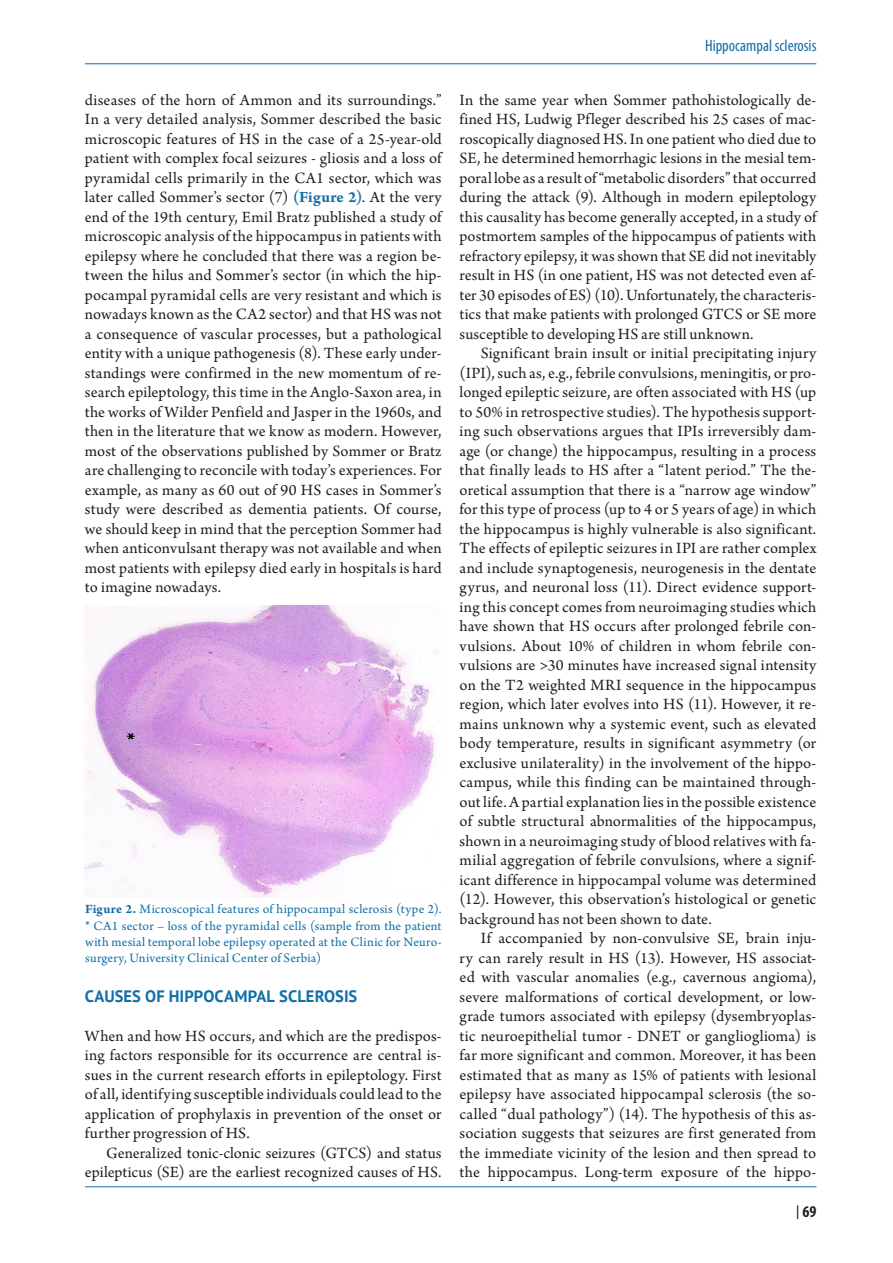
<style>
.page{position:relative;width:893px;height:1263px;background:#fff}
.page>*{position:absolute;margin:0;border:0;box-sizing:border-box;transform-origin:0 0}
.t1{font:16.5px/19.5px "Arno Pro";letter-spacing:.005em;color:#231f20;text-align:justify}
.t2{font:700 16.5px "PT Sans";letter-spacing:.005em;color:#126fa7}
.t3{font:condensed 16.5px "Myriad Pro";color:#126fa7}
.t4{font:700 condensed 16.5px "Myriad Pro";color:#231f20}
.t5{font:13.5px/16.2px "Arno Pro";letter-spacing:.015em;color:#126fa7;text-align:justify}
.s1{font-weight:700;color:#126fa7}
.s2{font-weight:700}
.s3{font-family:"PT Sans";font-weight:400;font-stretch:normal}
</style>
<div class="page">
<hr style="left:85px;top:63px;width:731px;height:1px;background:#126fa7">
<hr style="left:85px;top:1186px;width:731px;height:1px;background:#126fa7">
<img style="left:85px;top:606px;width:354px;height:291px">
<p class="t1" style="left:85px;top:91px;width:358px">diseases of the horn of Ammon and its surroundings.” In a very detailed analysis, Sommer described the basic microscopic features of HS in the case of a 25-year-old patient with complex focal seizures - gliosis and a loss of pyramidal cells primarily in the CA1 sector, which was later called Sommer’s sector (7) <span class="s1">(Figure 2)</span>. At the very end of the 19th century, Emil Bratz published a study of microscopic analysis of the hippocampus in patients with epilepsy where he concluded that there was a region be&shy;tween the hilus and Sommer’s sector (in which the hip&shy;pocampal pyramidal cells are very resistant and which is nowadays known as the CA2 sector) and that HS was not a consequence of vascular processes, but a pathological entity with a unique pathogenesis (8). These early under&shy;standings were confirmed in the new momentum of re&shy;search epileptology, this time in the Anglo-Saxon area, in the works of Wilder Penfield and Jasper in the 1960s, and then in the literature that we know as modern. However, most of the observations published by Sommer or Bratz are challenging to reconcile with today’s experiences. For example, as many as 60 out of 90 HS cases in Sommer’s study were described as dementia patients. Of course, we should keep in mind that the perception Sommer had when anticonvulsant therapy was not available and when most patients with epilepsy died early in hospitals is hard to imagine nowadays.</p>
<p class="t5" style="left:85px;top:902px;width:358px"><span class="s2">Figure 2.</span> Microscopical features of hippocampal sclerosis (type 2). * CA1 sector – loss of the pyramidal cells (sample from the patient with mesial temporal lobe epilepsy operated at the Clinic for Neuro&shy;surgery, University Clinical Center of Serbia)</p>
<p class="t2" style="left:85px;top:985px;width:274px">CAUSES OF HIPPOCAMPAL SCLEROSIS</p>
<p class="t1" style="left:85px;top:1027px;width:358px">When and how HS occurs, and which are the predispos&shy;ing factors responsible for its occurrence are central is&shy;sues in the current research efforts in epileptology. First of all, identifying susceptible individuals could lead to the application of prophylaxis in prevention of the onset or further progression of HS.</p>
<p class="t1" style="left:85px;top:1144px;width:358px;text-align:right">Generalized tonic-clonic seizures (GTCS) and status epilepticus (SE) are the earliest recognized causes of HS.</p>
<p class="t3" style="left:705px;top:35px;width:113px">Hippocampal sclerosis</p>
<p class="t1" style="left:460px;top:91px;width:358px">In the same year when Sommer pathohistologically de&shy;fined HS, Ludwig Pfleger described his 25 cases of mac&shy;roscopically diagnosed HS. In one patient who died due to SE, he determined hemorrhagic lesions in the mesial tem&shy;poral lobe as a result of “metabolic disorders” that occurred during the attack (9). Although in modern epileptology this causality has become generally accepted, in a study of postmortem samples of the hippocampus of patients with refractory epilepsy, it was shown that SE did not inevitably result in HS (in one patient, HS was not detected even af&shy;ter 30 episodes of ES) (10). Unfortunately, the characteris&shy;tics that make patients with prolonged GTCS or SE more susceptible to developing HS are still unknown.</p>
<p class="t1" style="left:460px;top:344px;width:358px;text-indent:21px">Significant brain insult or initial precipitating injury (IPI), such as, e.g., febrile convulsions, meningitis, or pro&shy;longed epileptic seizure, are often associated with HS (up to 50% in retrospective studies). The hypothesis support&shy;ing such observations argues that IPIs irreversibly dam&shy;age (or change) the hippocampus, resulting in a process that finally leads to HS after a “latent period.” The the&shy;oretical assumption that there is a “narrow age window” for this type of process (up to 4 or 5 years of age) in which the hippocampus is highly vulnerable is also significant.<br>The effects of epileptic seizures in IPI are rather complex and include synaptogenesis, neurogenesis in the dentate gyrus, and neuronal loss (11). Direct evidence support&shy;ing this concept comes from neuroimaging studies which have shown that HS occurs after prolonged febrile con&shy;vulsions. About 10% of children in whom febrile con&shy;vulsions are &gt;30 minutes have increased signal intensity on the T2 weighted MRI sequence in the hippocampus region, which later evolves into HS (11). However, it re&shy;mains unknown why a systemic event, such as elevated body temperature, results in significant asymmetry (or exclusive unilaterality) in the involvement of the hippo&shy;campus, while this finding can be maintained through&shy;out life. A partial explanation lies in the possible existence of subtle structural abnormalities of the hippocampus, shown in a neuroimaging study of blood relatives with fa&shy;milial aggregation of febrile convulsions, where a signif&shy;icant difference in hippocampal volume was determined (12). However, this observation’s histological or genetic background has not been shown to date.</p>
<p class="t1" style="left:460px;top:929px;width:358px;text-indent:21px">If accompanied by non-convulsive SE, brain inju&shy;ry can rarely result in HS (13). However, HS associat&shy;ed with vascular anomalies (e.g., cavernous angioma), severe malformations of cortical development, or low&shy;grade tumors associated with epilepsy (dysembryoplas&shy;tic neuroepithelial tumor - DNET or ganglioglioma) is far more significant and common. Moreover, it has been estimated that as many as 15% of patients with lesional epilepsy have associated hippocampal sclerosis (the so&shy;called “dual pathology”) (14). The hypothesis of this as&shy;sociation suggests that seizures are first generated from the immediate vicinity of the lesion and then spread to the hippocampus. Long-term exposure of the hippo-</p>
<p class="t4" style="left:796px;top:1201px;width:22px"><span class="s3">|</span> 69</p>
</div>
